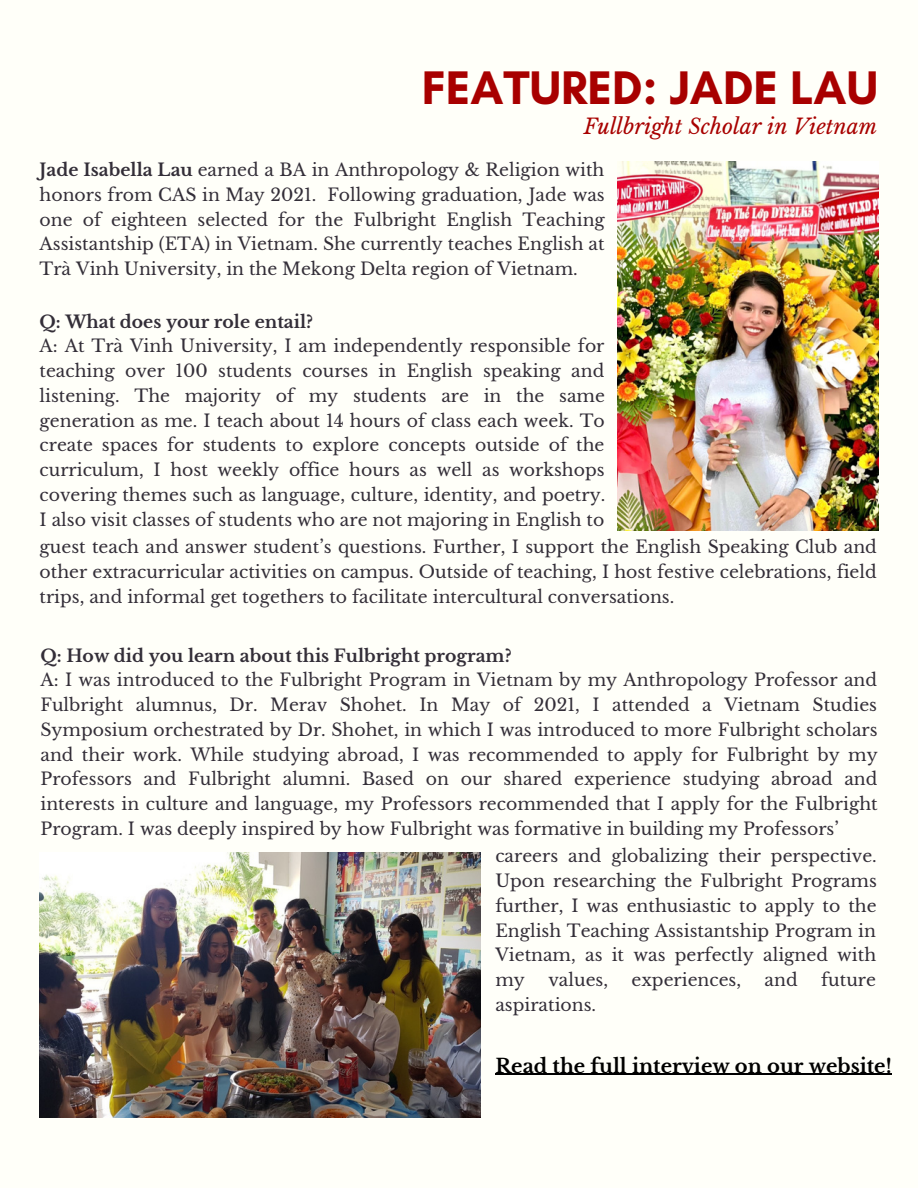
<style>
.page{position:relative;width:918px;height:1188px;background:#fffff9}
.page>*{position:absolute;margin:0;border:0;box-sizing:border-box;transform-origin:0 0}
.t1{font:700 48px "Glacial Indifference";color:#a80000}
.t2{font:italic 21px "Libre Baskerville";color:#a80000}
.t3{font:700 19.5px "Libre Baskerville";color:#000}
.t4{font:17.25px/24.8px "Libre Baskerville";color:#332e38;text-align:justify}
.t5{font:700 17.25px "Libre Baskerville";color:#332e38}
.s1{font-weight:700}
</style>
<div class="page">
<img style="left:617px;top:162px;width:261px;height:369px">
<img style="left:40px;top:852px;width:441px;height:266px">
<hr style="left:495px;top:1074px;width:397px;height:1px;background:#000">
<h1 class="t1" style="left:422px;top:58px;width:458px">FEATURED: JADE LAU</h1>
<p class="t2" style="left:584px;top:113px;width:295px">Fullbright Scholar in Vietnam</p>
<p class="t4" style="left:40px;top:158px;width:567px"><span class="s1">Jade Isabella Lau</span> earned a BA in Anthropology &amp; Religion with honors from CAS in May 2021. Following graduation, Jade was one of eighteen selected for the Fulbright English Teaching Assistantship (ETA) in Vietnam. She currently teaches English at Trà Vinh University, in the Mekong Delta region of Vietnam.</p>
<p class="t5" style="left:40px;top:311px;width:275px">Q: What does your role entail?</p>
<p class="t4" style="left:40px;top:334px;width:567px">A: At Trà Vinh University, I am independently responsible for teaching over 100 students courses in English speaking and listening. The majority of my students are in the same generation as me. I teach about 14 hours of class each week. To create spaces for students to explore concepts outside of the curriculum, I host weekly office hours as well as workshops covering themes such as language, culture, identity, and poetry.<br>I also visit classes of students who are not majoring in English to</p>
<p class="t4" style="left:40px;top:535px;width:839px">guest teach and answer student’s questions. Further, I support the English Speaking Club and other extracurricular activities on campus. Outside of teaching, I host festive celebrations, field trips, and informal get togethers to facilitate intercultural conversations.</p>
<p class="t5" style="left:41px;top:645px;width:473px">Q: How did you learn about this Fulbright program?</p>
<p class="t4" style="left:41px;top:668px;width:839px">A: I was introduced to the Fulbright Program in Vietnam by my Anthropology Professor and Fulbright alumnus, Dr. Merav Shohet. In May of 2021, I attended a Vietnam Studies Symposium orchestrated by Dr. Shohet, in which I was introduced to more Fulbright scholars and their work. While studying abroad, I was recommended to apply for Fulbright by my Professors and Fulbright alumni. Based on our shared experience studying abroad and interests in culture and language, my Professors recommended that I apply for the Fulbright Program. I was deeply inspired by how Fulbright was formative in building my Professors’</p>
<p class="t4" style="left:495px;top:844px;width:383px">careers and globalizing their perspective.<br>Upon researching the Fulbright Programs further, I was enthusiastic to apply to the English Teaching Assistantship Program in Vietnam, as it was perfectly aligned with my</p>
<p class="t4" style="left:548px;top:968px;width:61px">values,</p>
<p class="t4" style="left:632px;top:968px;width:111px">experiences,</p>
<p class="t4" style="left:765px;top:968px;width:35px">and</p>
<p class="t4" style="left:821px;top:968px;width:56px">future</p>
<p class="t4" style="left:495px;top:992px;width:102px">aspirations.</p>
<p class="t3" style="left:495px;top:1054px;width:398px">Read the full interview on our website!</p>
</div>
